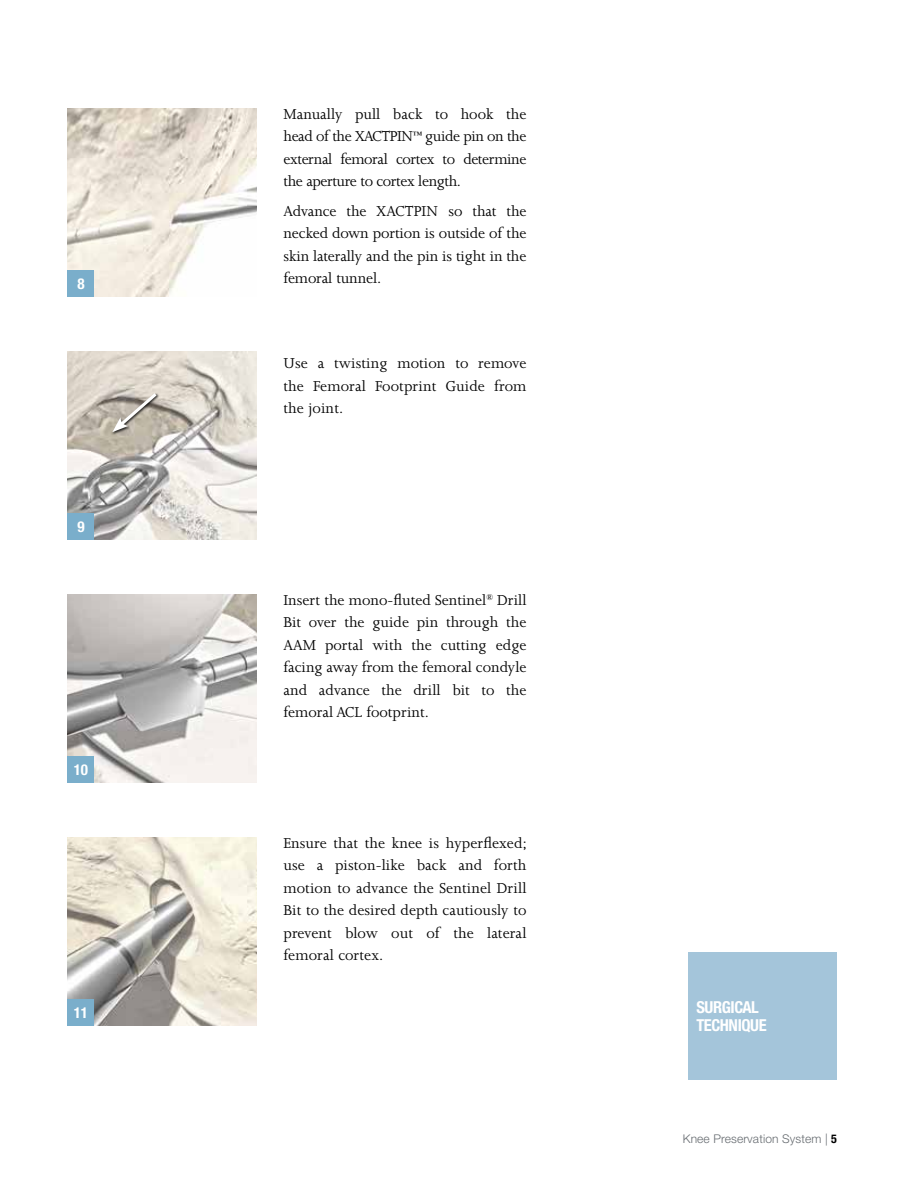
<style>
.page{position:relative;width:918px;height:1188px;background:#fff}
.page>*{position:absolute;margin:0;border:0;box-sizing:border-box;transform-origin:0 0}
.t1{font:16.5px/22.5px "Joanna MT Std";letter-spacing:-.005em;color:#000;text-align:justify}
.t2{font:700 condensed 16.5px/18px "Helvetica Neue LT Std";letter-spacing:-.025em;color:#fff}
.t3{font:700 condensed 15px "Helvetica Neue LT Std";color:#fff}
.t4{font:300 12px "Helvetica Neue LT Std";letter-spacing:.01em;color:#676c71}
.s1{font-weight:700;font-stretch:condensed;color:#000}
</style>
<div class="page">
<div style="left:688px;top:952px;width:149px;height:128px;background:#a4c5da"></div>
<img style="left:68px;top:108px;width:188px;height:189px">
<img style="left:68px;top:351px;width:188px;height:189px">
<img style="left:68px;top:594px;width:188px;height:189px">
<img style="left:68px;top:837px;width:188px;height:189px">
<div style="left:68px;top:270px;width:26px;height:27px;background:#7aaecb"></div>
<div style="left:68px;top:513px;width:26px;height:27px;background:#7aaecb"></div>
<div style="left:68px;top:756px;width:26px;height:27px;background:#7aaecb"></div>
<div style="left:68px;top:999px;width:26px;height:27px;background:#7aaecb"></div>
<div style="left:111px;top:393px;width:48px;height:42px;background:#000;opacity:.75"></div>
<svg style="left:112px;top:390px;width:48px;height:42px;background:#b8b1a7"></svg>
<p class="t3" style="left:77px;top:274px;width:9px">8</p>
<p class="t3" style="left:77px;top:274px;width:9px">5</p>
<p class="t3" style="left:77px;top:517px;width:9px">9</p>
<p class="t3" style="left:74px;top:760px;width:16px">10</p>
<p class="t3" style="left:74px;top:1003px;width:16px">11</p>
<p class="t1" style="left:283px;top:103px;width:245px">Manually pull back to hook the head of the XACTPIN<sup>™</sup> guide pin on the external femoral cortex to determine the aperture to cortex length.</p>
<p class="t1" style="left:283px;top:200px;width:245px">Advance the XACTPIN so that the necked down portion is outside of the skin laterally and the pin is tight in the femoral tunnel.</p>
<p class="t1" style="left:283px;top:352px;width:245px">Use a twisting motion to remove the Femoral Footprint Guide from the joint.</p>
<p class="t1" style="left:283px;top:589px;width:245px">Insert the mono-fluted Sentinel<sup>®</sup> Drill Bit over the guide pin through the AAM portal with the cutting edge facing away from the femoral condyle and advance the drill bit to the femoral ACL footprint.</p>
<p class="t1" style="left:284px;top:832px;width:245px">Ensure that the knee is hyperflexed; use a piston-like back and forth motion to advance the Sentinel Drill Bit to the desired depth cautiously to prevent blow out of the lateral femoral cortex.</p>
<p class="t2" style="left:696px;top:998px;width:72px">SURGICAL<br>TECHNIQUE</p>
<p class="t4" style="left:683px;top:1131px;width:156px">Knee Preservation System | <span class="s1">5</span></p>
</div>
